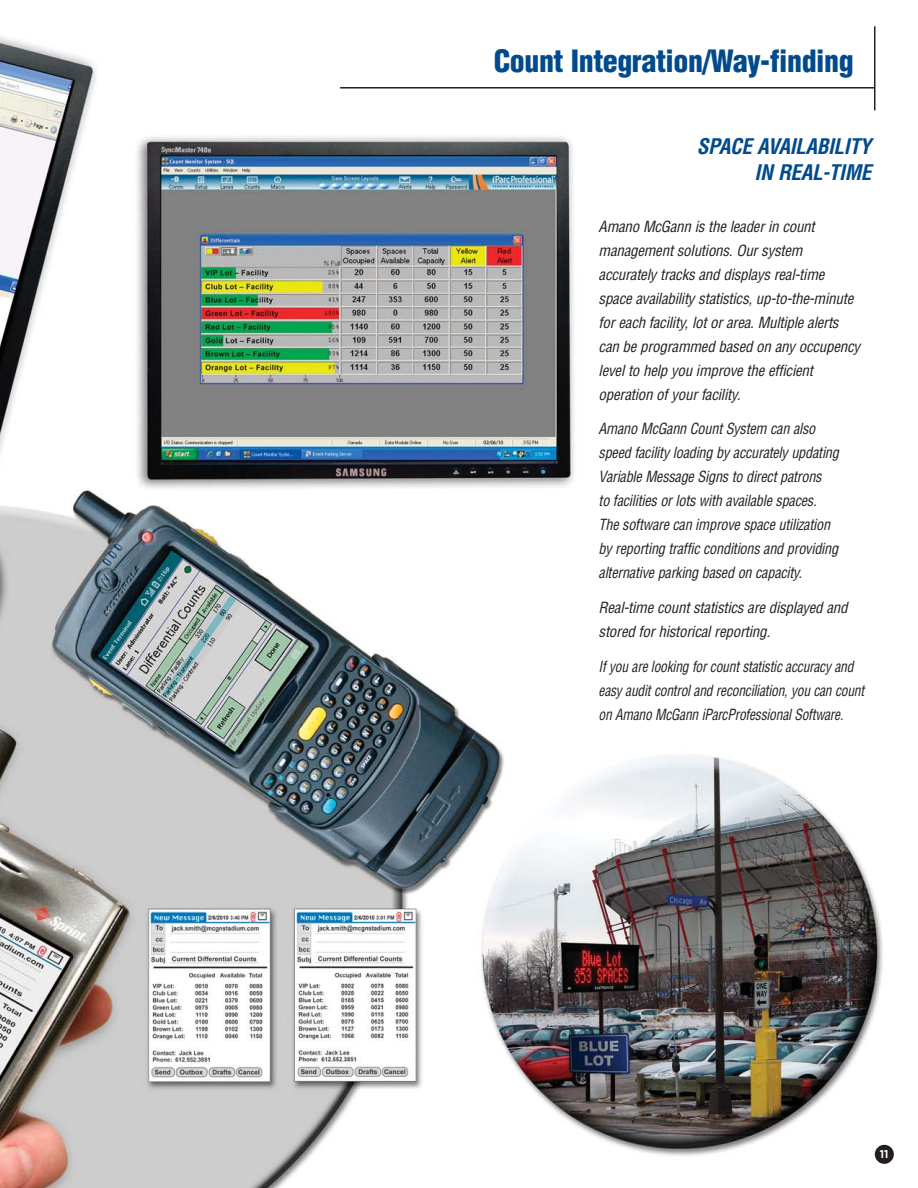
<style>
.page{position:relative;width:918px;height:1188px;background:#fff}
.page>*{position:absolute;margin:0;border:0;box-sizing:border-box;transform-origin:0 0}
.t1{font:900 condensed 30px "Helvetica";letter-spacing:-.015em;color:#004a8d}
.t2{font:italic 700 condensed 21px/25.2px "Helvetica";letter-spacing:-.015em;color:#004a8d;text-align:right}
.t3{font:italic condensed 15px/24px "Helvetica";letter-spacing:-.015em;color:#231f20}
.t4{font:italic condensed 15px/24px "Helvetica";letter-spacing:-.015em;color:#231f20;scale:.95 1}
.t5{font:italic condensed 15px/24px "Helvetica";letter-spacing:-.015em;color:#231f20;scale:.9 1}
.t6{font:11.85px "The Mix Bold Caps";color:#fff}
</style>
<div class="page">
<img style="left:0;top:26px;width:894px;height:1162px">
<hr style="left:874px;top:26px;width:1px;height:84px;background:#231f20">
<hr style="left:340px;top:87px;width:535px;height:2px;background:#231f20">
<div style="left:875px;top:1145px;width:19px;height:19px;background:#231f20;border-radius:50%"></div>
<h1 class="t1" style="left:494px;top:49px;width:362px">Count Integration/Way-finding</h1>
<h2 class="t2" style="left:697px;top:136px;width:180px">SPACE AVAILABILITY<br>IN REAL-TIME</h2>
<p class="t3" style="left:599px;top:215px;width:263px">Amano McGann is the leaderin count managementsolutions.Oursystem accurately tracks and displays real-time space availability statistics,up-to-the-minute foreach facility,lotorarea.Multiple alerts can be programmed based on any occupency levelto help you improve the efficient operation ofyourfacility.</p>
<p class="t4" style="left:599px;top:418px;width:258px">Amano McGann CountSystem can also speed facility loading by accurately updating Variable Message Signs to directpatrons to facilities orlots with available spaces.<br>The software can improve space utilization by reporting traffic conditions and providing alternative parking based on capacity.</p>
<p class="t3" style="left:599px;top:597px;width:254px">Real-time countstatistics are displayed and stored forhistoricalreporting.</p>
<p class="t5" style="left:599px;top:656px;width:300px">Ifyou are looking forcountstatistic accuracy and easy auditcontroland reconciliation,you can count on Amano McGann iParcProfessionalSoftware.</p>
<p class="t6" style="left:880px;top:1147px;width:10px">11</p>
</div>
